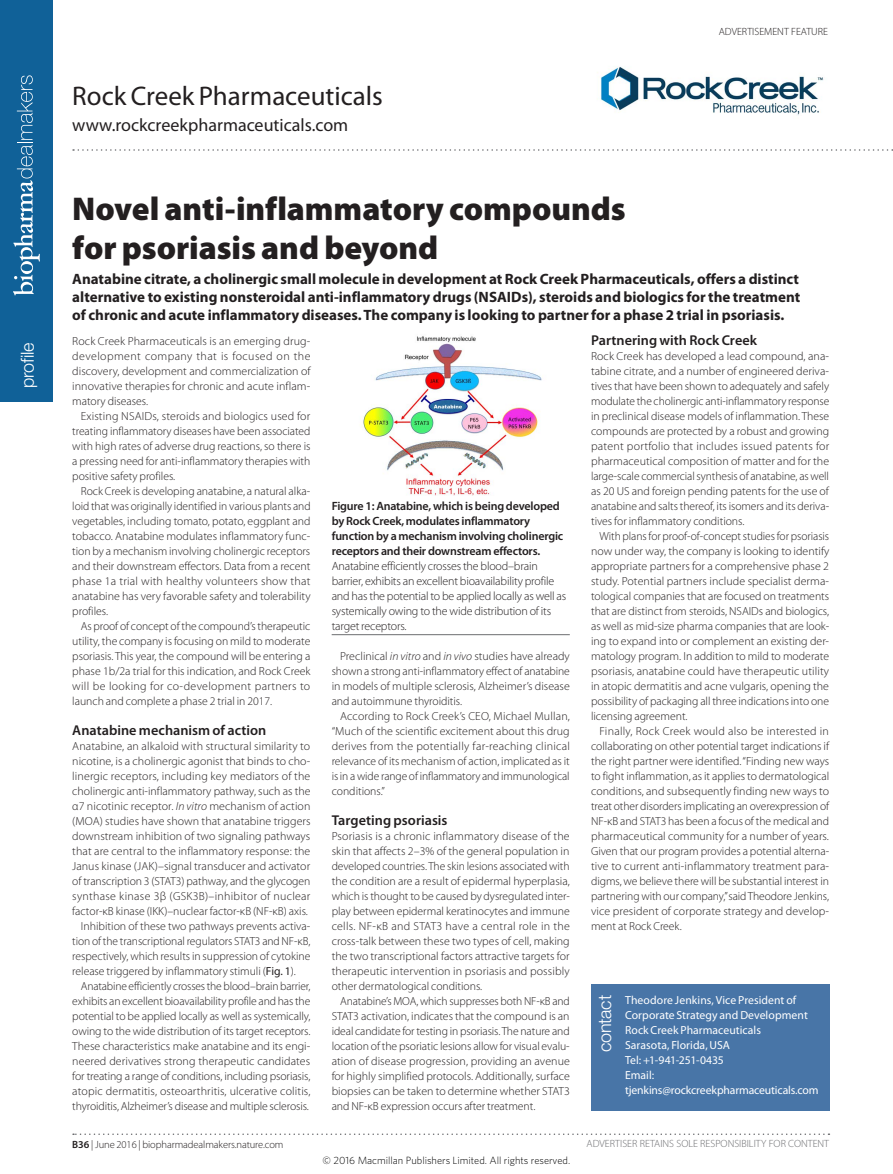
<style>
.page{position:relative;width:893px;height:1174px;background:#fff}
.page>*{position:absolute;margin:0;border:0;box-sizing:border-box;transform-origin:0 0}
.Title{font:900 33px/39.6px "Myriad Pro";color:#231f20}
.Company_name{font:27px "Myriad Pro";color:#231f20}
.Company_website{font:18px "Myriad Pro";color:#231f20}
.Contact_tab{font:300 18px "Helvetica Neue LT Std";letter-spacing:-.01em;color:#fff}
.Standfirst{font:700 15px/18px "Myriad Pro";color:#231f20;text-align:justify}
.Crosshead{font:600 14.25px "Myriad Pro";color:#231f20}
.Figure_caption_line{font:300 12px/15px "Myriad Pro";letter-spacing:-.015em;color:#231f20}
.Body_text{font:300 11.7px/15px "Myriad Pro";color:#231f20;text-align:justify}
.Body_first{font:300 11.7px/15px "Myriad Pro";color:#231f20;text-align:justify}
.Contact{font:11.7px/15px "Myriad Pro";color:#fff}
.Page_footer_left{font:300 10.5px "Myriad Pro";letter-spacing:-.01em;color:#231f20}
.t1{font:300 10.5px "Whitney";color:#000}
.t2{font:300 10.5px "Myriad Pro";color:#6c6d70}
.s1{font-style:italic}
.s2{font-weight:400}
.s3{font-weight:600}
</style>
<div class="page">
<div style="left:0;top:0;width:53px;height:401px;background:#106198"></div>
<svg style="left:73px;top:1133px;width:756px;height:2px"></svg>
<svg style="left:73px;top:149px;width:820px;height:2px"></svg>
<svg style="left:13px;top:75px;width:27px;height:220px"></svg>
<div style="left:591px;top:984px;width:238px;height:126px;background:#4875a7"></div>
<img style="left:597px;top:66px;width:227px;height:49px">
<hr style="left:332px;top:634px;width:238px;height:1px;background:#6c6d70">
<img style="left:363px;top:336px;width:179px;height:159px">
<h3 class="Contact_tab" style="left:17px;top:388px;width:47px;rotate:-90deg">profile</h3>
<p class="Company_name" style="left:72px;top:81px;width:312px">Rock Creek Pharmaceuticals</p>
<p class="Company_website" style="left:72px;top:115px;width:277px">www.rockcreekpharmaceuticals.com</p>
<p class="Page_footer_left" style="left:719px;top:25px;width:111px">ADVERTISEMENT FEATURE</p>
<p class="Title" style="left:72px;top:189px;width:555px">Novel anti-inflammatory compounds for psoriasis and beyond</p>
<p class="Standfirst" style="left:72px;top:270px;width:729px">Anatabine citrate, a cholinergic small molecule in development at Rock Creek Pharmaceuticals, offers a distinct alternative to existing nonsteroidal anti-inflammatory drugs (NSAIDs), steroids and biologics for the treatment of chronic and acute inflammatory diseases. The company is looking to partner for a phase 2 trial in psoriasis.</p>
<p class="Body_first" style="left:72px;top:334px;width:240px">Rock Creek Pharmaceuticals is an emerging drug&shy;development company that is focused on the discovery, development and commercialization of innovative therapies for chronic and acute inflam&shy;matory diseases.</p>
<p class="Body_text" style="left:72px;top:409px;width:240px;text-indent:9px">Existing NSAIDs, steroids and biologics used for treating inflammatory diseases have been associated with high rates of adverse drug reactions, so there is a pressing need for anti-inflammatory therapies with positive safety profiles.</p>
<p class="Body_text" style="left:72px;top:484px;width:240px;text-indent:9px">Rock Creek is developing anatabine, a natural alka&shy;loid that was originally identified in various plants and vegetables, including tomato, potato, eggplant and tobacco. Anatabine modulates inflammatory func&shy;tion by a mechanism involving cholinergic receptors and their downstream effectors. Data from a recent phase 1a trial with healthy volunteers show that anatabine has very favorable safety and tolerability profiles.</p>
<p class="Body_text" style="left:72px;top:619px;width:240px;text-indent:9px">As proof of concept of the compound’s therapeutic utility, the company is focusing on mild to moderate psoriasis. This year, the compound will be entering a phase 1b/2a trial for this indication, and Rock Creek will be looking for co-development partners to launch and complete a phase 2 trial in 2017.</p>
<p class="Crosshead" style="left:72px;top:722px;width:195px">Anatabine mechanism of action</p>
<p class="Body_first" style="left:72px;top:739px;width:240px">Anatabine, an alkaloid with structural similarity to nicotine, is a cholinergic agonist that binds to cho&shy;linergic receptors, including key mediators of the cholinergic anti-inflammatory pathway, such as the α7 nicotinic receptor. <span class="s1">In vitro</span> mechanism of action (MOA) studies have shown that anatabine triggers downstream inhibition of two signaling pathways that are central to the inflammatory response: the Janus kinase (JAK)–signal transducer and activator of transcription 3 (STAT3) pathway, and the glycogen synthase kinase 3β (GSK3B)–inhibitor of nuclear factor-κB kinase (IKK)–nuclear factor-κB (NF-κB) axis.</p>
<p class="Body_text" style="left:72px;top:919px;width:240px;text-indent:9px">Inhibition of these two pathways prevents activa&shy;tion of the transcriptional regulators STAT3 and NF-κB, respectively, which results in suppression of cytokine release triggered by inflammatory stimuli (<span class="s2">Fig. 1</span>).</p>
<p class="Body_text" style="left:72px;top:979px;width:240px;text-indent:9px">Anatabine efficiently crosses the blood–brain barrier, exhibits an excellent bioavailability profile and has the potential to be applied locally as well as systemically, owing to the wide distribution of its target receptors.<br>These characteristics make anatabine and its engi&shy;neered derivatives strong therapeutic candidates for treating a range of conditions, including psoriasis, atopic dermatitis, osteoarthritis, ulcerative colitis, thyroiditis, Alzheimer’s disease and multiple sclerosis.</p>
<p class="Crosshead" style="left:591px;top:332px;width:168px">Partnering with Rock Creek</p>
<p class="Body_first" style="left:591px;top:349px;width:240px">Rock Creek has developed a lead compound, ana&shy;tabine citrate, and a number of engineered deriva&shy;tives that have been shown to adequately and safely modulate the cholinergic anti-inflammatory response in preclinical disease models of inflammation. These compounds are protected by a robust and growing patent portfolio that includes issued patents for pharmaceutical composition of matter and for the large-scale commercial synthesis of anatabine, as well as 20 US and foreign pending patents for the use of anatabine and salts thereof, its isomers and its deriva&shy;tives for inflammatory conditions.</p>
<p class="Body_text" style="left:591px;top:529px;width:240px;text-indent:9px">With plans for proof-of-concept studies for psoriasis now under way, the company is looking to identify appropriate partners for a comprehensive phase 2 study. Potential partners include specialist derma&shy;tological companies that are focused on treatments that are distinct from steroids, NSAIDs and biologics, as well as mid-size pharma companies that are look&shy;ing to expand into or complement an existing der&shy;matology program. In addition to mild to moderate psoriasis, anatabine could have therapeutic utility in atopic dermatitis and acne vulgaris, opening the possibility of packaging all three indications into one licensing agreement.</p>
<p class="Body_text" style="left:591px;top:724px;width:240px;text-indent:9px">Finally, Rock Creek would also be interested in collaborating on other potential target indications if the right partner were identified. “Finding new ways to fight inflammation, as it applies to dermatological conditions, and subsequently finding new ways to treat other disorders implicating an overexpression of NF-κB and STAT3 has been a focus of the medical and pharmaceutical community for a number of years.<br>Given that our program provides a potential alterna&shy;tive to current anti-inflammatory treatment para&shy;digms, we believe there will be substantial interest in partnering with our company,”said Theodore Jenkins, vice president of corporate strategy and develop&shy;ment at Rock Creek.</p>
<p class="Figure_caption_line" style="left:332px;top:499px;width:236px"><span class="s3">Figure 1: Anatabine, which is being developed by Rock Creek, modulates inflammatory function by a mechanism involving cholinergic receptors and their downstream effectors.<br></span>Anatabine efficiently crosses the blood–brain barrier, exhibits an excellent bioavailability profile and has the potential to be applied locally as well as systemically owing to the wide distribution of its target receptors.</p>
<p class="Body_text" style="left:332px;top:649px;width:240px;text-indent:9px">Preclinical <span class="s1">in vitro</span> and <span class="s1">in vivo</span> studies have already shown a strong anti-inflammatory effect of anatabine in models of multiple sclerosis, Alzheimer’s disease and autoimmune thyroiditis.</p>
<p class="Body_text" style="left:332px;top:709px;width:240px;text-indent:9px">According to Rock Creek’s CEO, Michael Mullan, “Much of the scientific excitement about this drug derives from the potentially far-reaching clinical relevance of its mechanism of action, implicated as it is in a wide range of inflammatory and immunological conditions.”</p>
<p class="Crosshead" style="left:332px;top:812px;width:117px">Targeting psoriasis</p>
<p class="Body_first" style="left:332px;top:829px;width:240px">Psoriasis is a chronic inflammatory disease of the skin that affects 2–3% of the general population in developed countries. The skin lesions associated with the condition are a result of epidermal hyperplasia, which is thought to be caused by dysregulated inter&shy;play between epidermal keratinocytes and immune cells. NF-κB and STAT3 have a central role in the cross-talk between these two types of cell, making the two transcriptional factors attractive targets for therapeutic intervention in psoriasis and possibly other dermatological conditions.</p>
<p class="Body_text" style="left:332px;top:994px;width:240px;text-indent:9px">Anatabine’s MOA, which suppresses both NF-κB and STAT3 activation, indicates that the compound is an ideal candidate for testing in psoriasis. The nature and location of the psoriatic lesions allow for visual evalu&shy;ation of disease progression, providing an avenue for highly simplified protocols. Additionally, surface biopsies can be taken to determine whether STAT3 and NF-κB expression occurs after treatment.</p>
<p class="Contact" style="left:625px;top:992px;width:184px">Theodore Jenkins, Vice President of<br>Corporate Strategy and Development</p>
<p class="Contact" style="left:625px;top:1022px;width:137px">Rock Creek Pharmaceuticals</p>
<p class="Contact" style="left:625px;top:1037px;width:106px">Sarasota, Florida, USA</p>
<p class="Contact" style="left:625px;top:1052px;width:100px">Tel: +1-941-251-0435</p>
<p class="Contact" style="left:625px;top:1067px;width:195px">Email: tjenkins@rockcreekpharmaceuticals.com</p>
<p class="Contact_tab" style="left:594px;top:1052px;width:59px;rotate:-90deg">contact</p>
<p class="Page_footer_left" style="left:72px;top:1138px;width:213px"><span class="s3">B36</span> | June 2016 | biopharmadealmakers.nature.com</p>
<p class="t1" style="left:323px;top:1153px;width:249px">© 2016 Macmillan Publishers Limited. All rights reserved.</p>
<p class="t2" style="left:586px;top:1137px;width:244px">ADVERTISER RETAINS SOLE RESPONSIBILITY FOR CONTENT</p>
</div>
